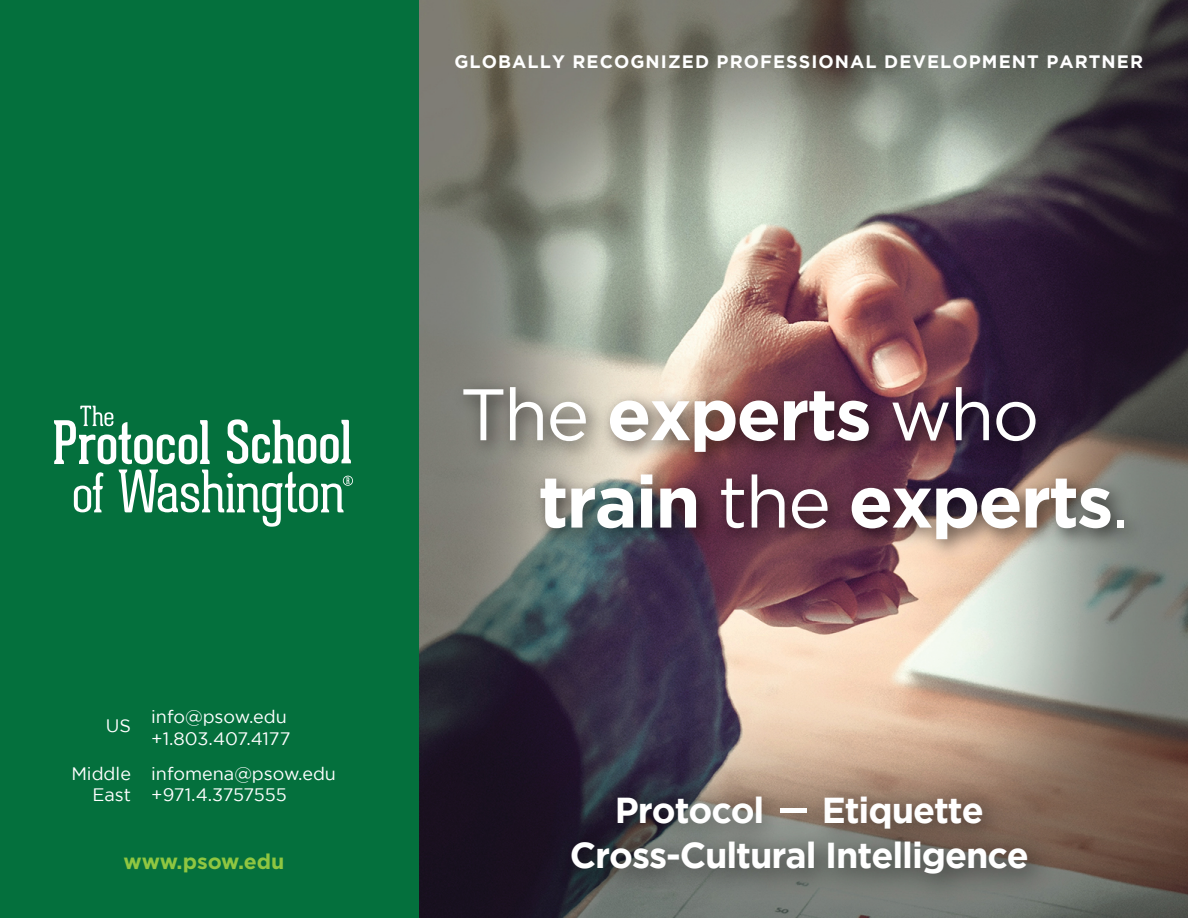
<style>
.page{position:relative;width:1188px;height:918px;background:#fff}
.page>*{position:absolute;margin:0;border:0;box-sizing:border-box;transform-origin:0 0}
.t1{font:700 72.75px/87.3px "Gotham";letter-spacing:-.03em;color:#fff}
.t2{font:700 36px/45px "Gotham";letter-spacing:-.03em;color:#fff}
.t3{font:700 21.3px "Gotham";color:#8fc641}
.t4{font:18px/21.6px "Gotham";color:#fff}
.t5{font:700 18px "Gotham";letter-spacing:.06em;color:#fff}
.s1{font-weight:400}
</style>
<div class="page">
<img style="left:418px;top:0;width:770px;height:918px">
<div style="left:0;top:0;width:418px;height:918px;background:#04703d"></div>
<img style="left:543px;top:765px;width:524px;height:147px">
<img style="left:754px;top:782px;width:89px;height:67px">
<div style="left:780px;top:808px;width:27px;height:5px;background:#fff"></div>
<svg style="left:54px;top:406px;width:156px;height:58px"></svg>
<svg style="left:227px;top:419px;width:124px;height:45px"></svg>
<svg style="left:74px;top:472px;width:29px;height:40px"></svg>
<svg style="left:119px;top:470px;width:234px;height:57px"></svg>
<img style="left:442px;top:361px;width:715px;height:207px">
<p class="t5" style="left:454px;top:51px;width:690px">GLOBALLY RECOGNIZED PROFESSIONAL DEVELOPMENT PARTNER</p>
<p class="t4" style="left:106px;top:715px;width:27px">US</p>
<p class="t4" style="left:71px;top:762px;width:61px;text-align:right">Middle<br>East</p>
<p class="t4" style="left:151px;top:706px;width:141px">info@psow.edu +1.803.407.4177</p>
<p class="t4" style="left:151px;top:762px;width:186px">infomena@psow.edu +971.4.3757555</p>
<p class="t3" style="left:124px;top:849px;width:162px">www.psow.edu</p>
<h1 class="t1" style="left:538px;top:369px;width:592px;text-indent:-79px"><span class="s1">The</span> experts <span class="s1">who </span>train <span class="s1">the</span> experts<span class="s1">.</span></h1>
<h2 class="t2" style="left:570px;top:787px;width:461px;text-indent:252px">Etiquette<br>Cross-Cultural Intelligence</h2>
<h2 class="t2" style="left:615px;top:787px;width:151px">Protocol</h2>
</div>
